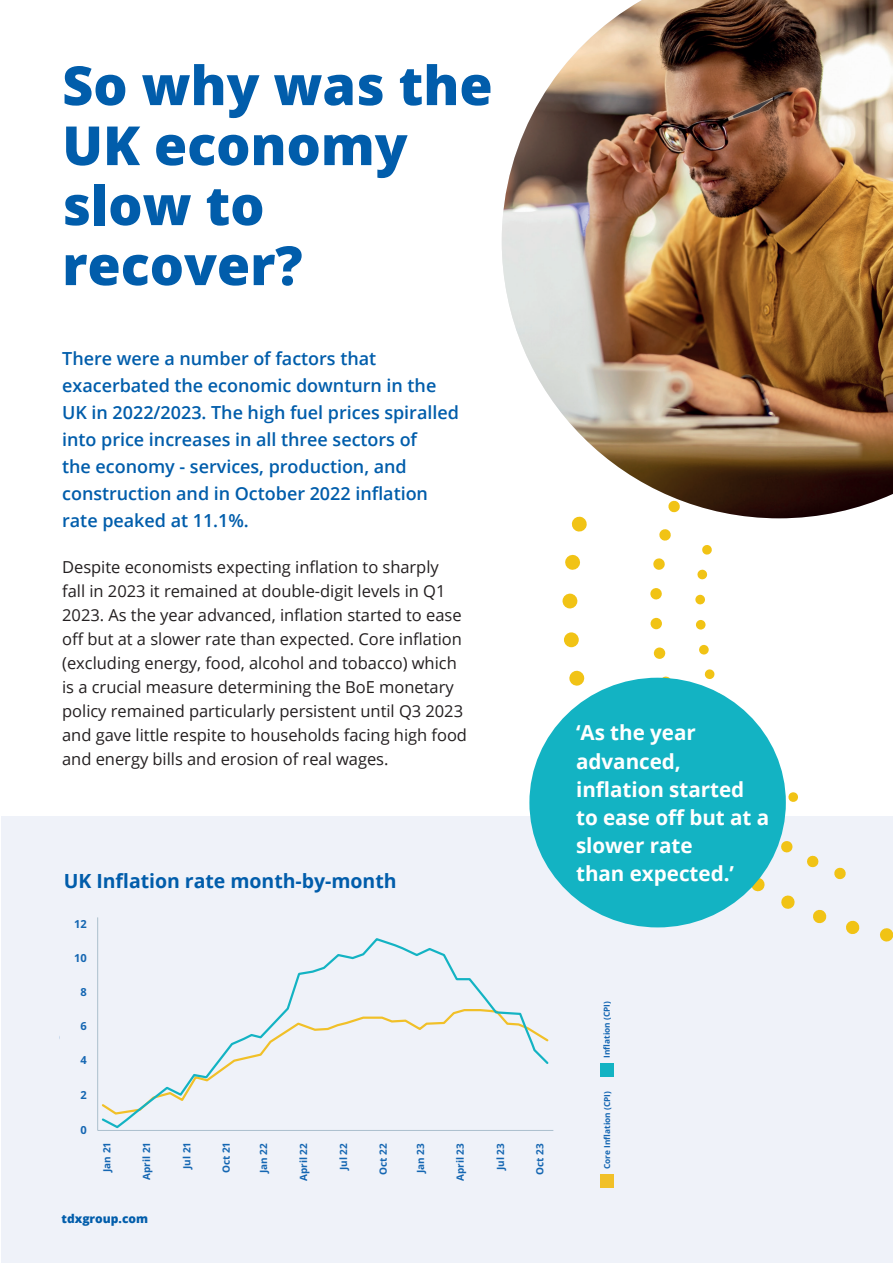
<style>
.page{position:relative;width:893px;height:1263px;background:#fff}
.page>*{position:absolute;margin:0;border:0;box-sizing:border-box;transform-origin:0 0}
.t1{font:800 54px/60px "Open Sans";color:#015dab}
.t2{font:700 20.7px/28.2px "Open Sans";color:#fff}
.t3{font:700 19.5px "Open Sans";color:#015dab}
.t4{font:600 18px/27px "Open Sans";color:#015dab}
.t5{font:16.5px/24px "Open Sans";color:#231f20}
.t6{font:800 12px "Open Sans";color:#015dab}
.t7{font:700 11.1px "Open Sans";color:#1466b2}
.t8{font:700 10.05px "Open Sans";color:#1466b2}
.t9{font:700 8.25px "Open Sans";color:#1466b2}
</style>
<div class="page">
<img style="left:502px;top:0;width:391px;height:518px">
<div style="left:1px;top:816px;width:891px;height:447px;background:#eff2f9"></div>
<hr style="left:98px;top:1130px;width:455px;height:1px;background:#abbfcd">
<hr style="left:97px;top:917px;width:1px;height:213px;background:#abbfcd">
<svg style="left:101px;top:938px;width:448px;height:191px"></svg>
<div style="left:600px;top:1063px;width:13px;height:13px;background:#13b3c3"></div>
<div style="left:601px;top:1174px;width:13px;height:13px;background:#f1c028"></div>
<svg style="left:571px;top:516px;width:17px;height:16px"></svg>
<svg style="left:565px;top:554px;width:15px;height:16px"></svg>
<svg style="left:562px;top:593px;width:16px;height:16px"></svg>
<div style="left:564px;top:632px;width:15px;height:15px;background:#f1c315;border-radius:50%"></div>
<svg style="left:569px;top:670px;width:16px;height:16px"></svg>
<svg style="left:750px;top:877px;width:15px;height:15px"></svg>
<svg style="left:781px;top:895px;width:14px;height:14px"></svg>
<svg style="left:813px;top:909px;width:14px;height:15px"></svg>
<svg style="left:846px;top:920px;width:14px;height:14px"></svg>
<svg style="left:880px;top:927px;width:13px;height:15px"></svg>
<svg style="left:668px;top:500px;width:13px;height:13px"></svg>
<svg style="left:659px;top:529px;width:12px;height:12px"></svg>
<svg style="left:653px;top:558px;width:12px;height:12px"></svg>
<div style="left:650px;top:588px;width:12px;height:12px;background:#f1c315;border-radius:50%"></div>
<div style="left:650px;top:618px;width:12px;height:11px;background:#f1c315;border-radius:50%"></div>
<div style="left:654px;top:647px;width:11px;height:12px;background:#f1c315;border-radius:50%"></div>
<svg style="left:660px;top:676px;width:12px;height:3px"></svg>
<svg style="left:781px;top:841px;width:12px;height:12px"></svg>
<svg style="left:807px;top:855px;width:12px;height:13px"></svg>
<svg style="left:834px;top:867px;width:12px;height:13px"></svg>
<svg style="left:702px;top:545px;width:10px;height:10px"></svg>
<svg style="left:697px;top:569px;width:10px;height:11px"></svg>
<div style="left:695px;top:594px;width:10px;height:11px;background:#f1c315;border-radius:50%"></div>
<div style="left:696px;top:620px;width:9px;height:9px;background:#f1c315;border-radius:50%"></div>
<div style="left:699px;top:645px;width:10px;height:10px;background:#f1c315;border-radius:50%"></div>
<svg style="left:704px;top:669px;width:11px;height:10px"></svg>
<svg style="left:788px;top:792px;width:10px;height:10px"></svg>
<div style="left:529px;top:678px;width:257px;height:249px;background:#13b3c3;border-radius:50%"></div>
<h1 class="t1" style="left:62px;top:53px;width:432px">So why was the<br>UK economy slow to recover?</h1>
<p class="t4" style="left:62px;top:344px;width:398px">There were a number of factors that exacerbated the economic downturn in the UK in 2022/2023. The high fuel prices spiralled into price increases in all three sectors of<br>the economy - services, production, and construction and in October 2022 inflation rate peaked at 11.1%.</p>
<p class="t5" style="left:62px;top:555px;width:406px">Despite economists expecting inflation to sharply<br>fall in 2023 it remained at double-digit levels in Q1<br>2023. As the year advanced, inflation started to ease off but at a slower rate than expected. Core inflation (excluding energy, food, alcohol and tobacco) which is a crucial measure determining the BoE monetary policy remained particularly persistent until Q3 2023 and gave little respite to households facing high food and energy bills and erosion of real wages.</p>
<p class="t3" style="left:64px;top:867px;width:334px">UK Inflation rate month-by-month</p>
<p class="t7" style="left:74px;top:916px;width:14px">12</p>
<p class="t7" style="left:74px;top:950px;width:14px">10</p>
<p class="t7" style="left:81px;top:984px;width:8px">8</p>
<p class="t7" style="left:81px;top:1018px;width:8px">6</p>
<p class="t7" style="left:81px;top:1052px;width:8px">4</p>
<p class="t7" style="left:81px;top:1087px;width:8px">2</p>
<p class="t7" style="left:81px;top:1122px;width:8px">0</p>
<p class="t8" style="left:100px;top:1172px;width:31px;rotate:-90deg">Jan 21</p>
<p class="t8" style="left:139px;top:1180px;width:39px;rotate:-90deg">April 21</p>
<p class="t8" style="left:180px;top:1169px;width:28px;rotate:-90deg">Jul 21</p>
<p class="t8" style="left:219px;top:1173px;width:33px;rotate:-90deg">Oct 21</p>
<p class="t8" style="left:257px;top:1173px;width:31px;rotate:-90deg">Jan 22</p>
<p class="t8" style="left:296px;top:1181px;width:39px;rotate:-90deg">April 22</p>
<p class="t8" style="left:336px;top:1170px;width:28px;rotate:-90deg">Jul 22</p>
<p class="t8" style="left:376px;top:1175px;width:33px;rotate:-90deg">Oct 22</p>
<p class="t8" style="left:413px;top:1173px;width:31px;rotate:-90deg">Jan 23</p>
<p class="t8" style="left:453px;top:1181px;width:39px;rotate:-90deg">April 23</p>
<p class="t8" style="left:493px;top:1170px;width:28px;rotate:-90deg">Jul 23</p>
<p class="t8" style="left:533px;top:1174px;width:33px;rotate:-90deg">Oct 23</p>
<p class="t6" style="left:62px;top:1210px;width:88px">tdxgroup.com</p>
<p class="t2" style="left:576px;top:718px;width:195px">‘As the year advanced, inflation started to ease off but at a slower rate<br>than expected.’</p>
<p class="t9" style="left:601px;top:1058px;width:58px;rotate:-90deg">Inflation (CPI)</p>
<p class="t9" style="left:601px;top:1169px;width:79px;rotate:-90deg">Core Inflation (CPI)</p>
</div>
